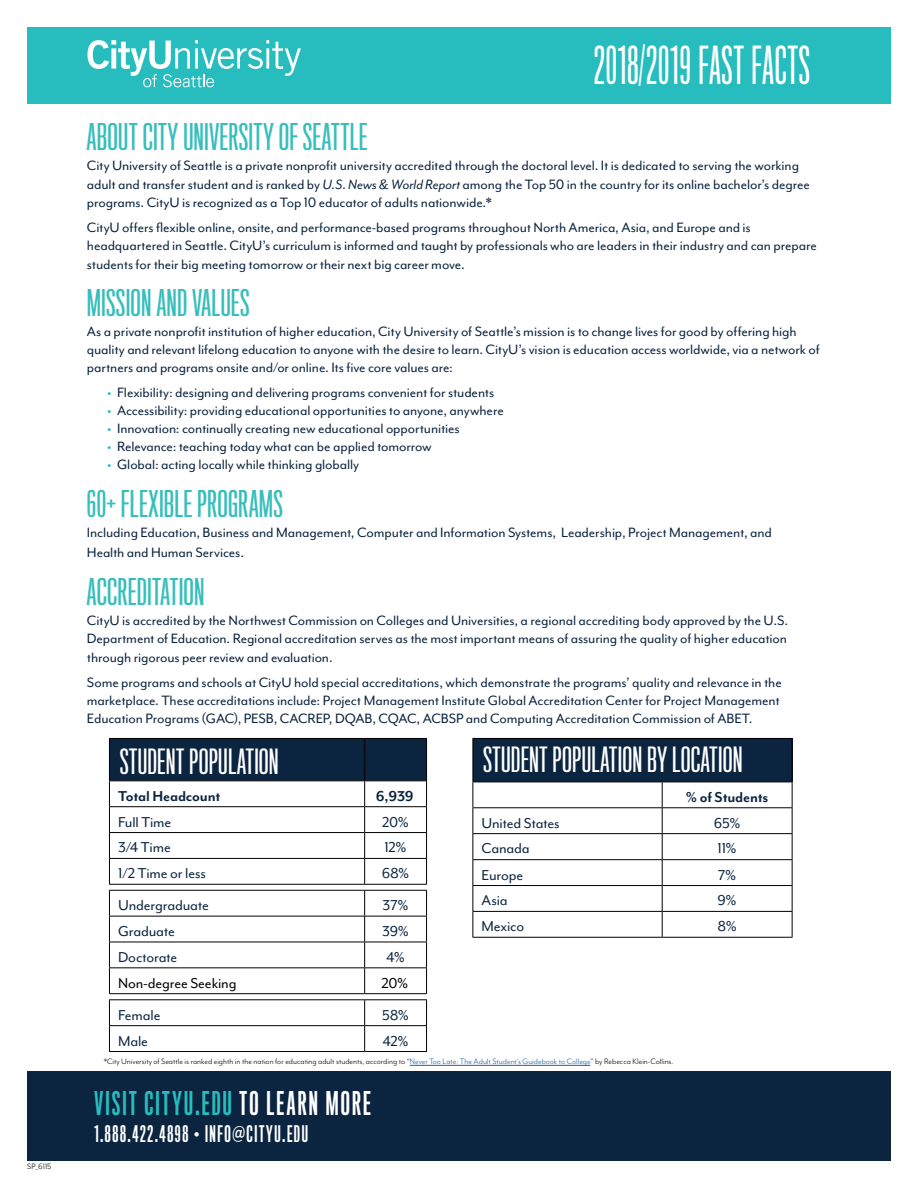
<style>
.page{position:relative;width:918px;height:1188px;background:#fff}
.page>*{position:absolute;margin:0;border:0;box-sizing:border-box;transform-origin:0 0}
.t1{font:48px "Titling Gothic FB Skyline";letter-spacing:.025em;color:#fff}
.t2{font:33.75px "Titling Gothic FB Skyline";letter-spacing:.01em;color:#37bebc;scale:1.2 1}
.t3{font:31.8px "Titling Gothic FB Skyline";letter-spacing:.01em;color:#fff;scale:1.2 1}
.t4{font:30px "Titling Gothic FB Skyline Standard";letter-spacing:.075em;color:#27bdbe}
.t5{font:21px "Titling Gothic FB Skyline Standard";letter-spacing:.08em;color:#fff}
.t6{font:16.5px "Mr Eaves Mod OT";letter-spacing:-.01em;color:#0b243f}
.t7{font:700 16.5px "Mr Eaves Mod OT";letter-spacing:-.01em;color:#0b243f}
.t8{font:16.5px "Mr Eaves Mod OT";letter-spacing:-.01em;color:#000}
.t9{font:15.6px/18.3px "Mr Eaves Mod OT";letter-spacing:-.005em;color:#0b243f}
.t10{font:9px "Mr Eaves Mod OT";color:#000}
.s1{font-size:43.5px}
.s2{font-style:italic}
.s3{font-family:"Mr Eaves XL San OT";font-weight:700;color:#27bdbe}
.s4{color:#215e9e}
.s5{color:#fff}
</style>
<div class="page">
<div style="left:27px;top:27px;width:864px;height:77px;background:#27bdbe"></div>
<div style="left:473px;top:738px;width:319px;height:44px;background:#0b243f"></div>
<svg style="left:473px;top:783px;width:319px;height:154px"></svg>
<hr style="left:472px;top:738px;width:190px;height:1px;background:#000">
<hr style="left:472px;top:739px;width:1px;height:43px;background:#000">
<hr style="left:662px;top:738px;width:131px;height:1px;background:#000">
<hr style="left:792px;top:739px;width:1px;height:43px;background:#000">
<hr style="left:472px;top:782px;width:190px;height:1px;background:#000">
<hr style="left:662px;top:782px;width:131px;height:1px;background:#000">
<hr style="left:472px;top:807px;width:190px;height:1px;background:#000">
<hr style="left:662px;top:807px;width:131px;height:1px;background:#000">
<hr style="left:472px;top:833px;width:190px;height:1px;background:#000">
<hr style="left:662px;top:833px;width:131px;height:1px;background:#000">
<hr style="left:472px;top:859px;width:190px;height:1px;background:#000">
<hr style="left:662px;top:859px;width:131px;height:1px;background:#000">
<hr style="left:472px;top:885px;width:190px;height:1px;background:#000">
<hr style="left:662px;top:885px;width:131px;height:1px;background:#000">
<hr style="left:472px;top:911px;width:190px;height:1px;background:#000">
<svg style="left:472px;top:782px;width:1px;height:155px"></svg>
<hr style="left:662px;top:911px;width:131px;height:1px;background:#000">
<svg style="left:662px;top:782px;width:1px;height:155px"></svg>
<svg style="left:792px;top:782px;width:1px;height:155px"></svg>
<hr style="left:472px;top:937px;width:190px;height:1px;background:#000">
<hr style="left:662px;top:937px;width:131px;height:1px;background:#000">
<svg style="left:109px;top:739px;width:318px;height:145px"></svg>
<hr style="left:109px;top:884px;width:256px;height:1px;background:#000">
<hr style="left:365px;top:884px;width:62px;height:1px;background:#000">
<hr style="left:109px;top:739px;width:1px;height:41px;background:#000">
<hr style="left:109px;top:738px;width:256px;height:1px;background:#000">
<hr style="left:365px;top:738px;width:62px;height:1px;background:#000">
<hr style="left:364px;top:739px;width:1px;height:41px;background:#000">
<hr style="left:426px;top:739px;width:1px;height:42px;background:#000">
<hr style="left:109px;top:780px;width:256px;height:1px;background:#000">
<hr style="left:365px;top:780px;width:61px;height:1px;background:#000">
<svg style="left:109px;top:890px;width:318px;height:103px"></svg>
<hr style="left:109px;top:993px;width:256px;height:1px;background:#000">
<hr style="left:365px;top:993px;width:62px;height:1px;background:#000">
<svg style="left:87px;top:40px;width:214px;height:47px"></svg>
<hr style="left:109px;top:999px;width:256px;height:1px;background:#000">
<hr style="left:365px;top:999px;width:62px;height:1px;background:#000">
<svg style="left:109px;top:1000px;width:318px;height:51px"></svg>
<hr style="left:109px;top:1051px;width:256px;height:1px;background:#000">
<hr style="left:365px;top:1051px;width:62px;height:1px;background:#000">
<hr style="left:410px;top:1065px;width:180px;height:1px;background:#215e9e">
<div style="left:27px;top:1072px;width:864px;height:89px;background:#0b243f"></div>
<p class="t10" style="left:27px;top:1161px;width:26px">SP_6115</p>
<h1 class="t1" style="left:594px;top:38px;width:217px">2018<span class="s1">/</span>2019 FAST FACTS</h1>
<h2 class="t2" style="left:87px;top:117px;width:235px">ABOUT CITY UNIVERSITY OF SEATTLE</h2>
<p class="t9" style="left:87px;top:157px;width:724px">City University of Seattle is a private nonprofit university accredited through the doctoral level. It is dedicated to serving the working adult and transfer student and is ranked by <span class="s2">U.S. News &amp; World Report</span> among the Top 50 in the country for its online bachelor’s degree programs. CityU is recognized as a Top 10 educator of adults nationwide.*</p>
<p class="t9" style="left:87px;top:218px;width:731px">CityU offers flexible online, onsite, and performance-based programs throughout North America, Asia, and Europe and is headquartered in Seattle. CityU’s curriculum is informed and taught by professionals who are leaders in their industry and can prepare students for their big meeting tomorrow or their next big career move.</p>
<h2 class="t2" style="left:87px;top:284px;width:137px">MISSION AND VALUES</h2>
<p class="t9" style="left:87px;top:323px;width:734px">As a private nonprofit institution of higher education, City University of Seattle’s mission is to change lives for good by offering high quality and relevant lifelong education to anyone with the desire to learn. CityU’s vision is education access worldwide, via a network of partners and programs onsite and/or online. Its five core values are:</p>
<p class="t9" style="left:107px;top:383px;width:389px"><span class="s3">•</span> Flexibility: designing and delivering programs convenient for students</p>
<p class="t9" style="left:107px;top:401px;width:398px"><span class="s3">•</span> Accessibility: providing educational opportunities to anyone, anywhere</p>
<p class="t9" style="left:107px;top:419px;width:354px"><span class="s3">•</span> Innovation: continually creating new educational opportunities</p>
<p class="t9" style="left:107px;top:437px;width:326px"><span class="s3">•</span> Relevance: teaching today what can be applied tomorrow</p>
<p class="t9" style="left:107px;top:456px;width:254px"><span class="s3">•</span> Global: acting locally while thinking globally</p>
<h2 class="t2" style="left:87px;top:484px;width:165px">60+ FLEXIBLE PROGRAMS</h2>
<p class="t9" style="left:87px;top:523px;width:686px;line-height:20.1px">Including Education, Business and Management, Computer and Information Systems, Leadership, Project Management, and<br>Health and Human Services.</p>
<h2 class="t2" style="left:87px;top:572px;width:100px">ACCREDITATION</h2>
<p class="t9" style="left:87px;top:611px;width:703px;text-align:justify">CityU is accredited by the Northwest Commission on Colleges and Universities, a regional accrediting body approved by the U.S.<br>Department of Education. Regional accreditation serves as the most important means of assuring the quality of higher education through rigorous peer review and evaluation.</p>
<p class="t9" style="left:87px;top:673px;width:696px">Some programs and schools at CityU hold special accreditations, which demonstrate the programs’ quality and relevance in the marketplace. These accreditations include: Project Management Institute Global Accreditation Center for Project Management<br>Education Programs (GAC), PESB, CACREP, DQAB, CQAC, ACBSP and Computing Accreditation Commission of ABET.</p>
<h3 class="t3" style="left:120px;top:743px;width:134px">STUDENT POPULATION</h3>
<p class="t7" style="left:118px;top:787px;width:104px">Total Headcount</p>
<p class="t7" style="left:376px;top:787px;width:40px">6,939</p>
<p class="t6" style="left:118px;top:813px;width:55px">Full Time</p>
<p class="t6" style="left:382px;top:813px;width:28px">20%</p>
<p class="t6" style="left:118px;top:839px;width:54px">3/4 Time</p>
<p class="t6" style="left:384px;top:839px;width:24px">12%</p>
<p class="t6" style="left:118px;top:864px;width:89px">1/2 Time or less</p>
<p class="t6" style="left:382px;top:864px;width:29px">68%</p>
<p class="t6" style="left:118px;top:896px;width:92px">Undergraduate</p>
<p class="t6" style="left:383px;top:896px;width:27px">37%</p>
<p class="t6" style="left:118px;top:922px;width:58px">Graduate</p>
<p class="t6" style="left:382px;top:922px;width:28px">39%</p>
<p class="t6" style="left:118px;top:948px;width:61px">Doctorate</p>
<p class="t6" style="left:386px;top:948px;width:20px">4%</p>
<p class="t8" style="left:118px;top:974px;width:120px">Non-degree Seeking</p>
<p class="t8" style="left:381px;top:974px;width:28px">20%</p>
<p class="t6" style="left:118px;top:1006px;width:44px">Female</p>
<p class="t6" style="left:382px;top:1006px;width:28px">58%</p>
<p class="t6" style="left:118px;top:1032px;width:32px">Male</p>
<p class="t6" style="left:383px;top:1032px;width:28px">42%</p>
<h3 class="t3" style="left:483px;top:742px;width:217px">STUDENT POPULATION BY LOCATION</h3>
<p class="t7" style="left:686px;top:788px;width:84px">% of Students</p>
<p class="t6" style="left:482px;top:814px;width:80px">United States</p>
<p class="t6" style="left:714px;top:814px;width:28px">65%</p>
<p class="t6" style="left:482px;top:840px;width:50px">Canada</p>
<p class="t6" style="left:718px;top:840px;width:21px">11%</p>
<p class="t6" style="left:482px;top:866px;width:43px">Europe</p>
<p class="t6" style="left:718px;top:866px;width:20px">7%</p>
<p class="t6" style="left:482px;top:892px;width:28px">Asia</p>
<p class="t6" style="left:718px;top:892px;width:21px">9%</p>
<p class="t6" style="left:482px;top:917px;width:44px">Mexico</p>
<p class="t6" style="left:717px;top:917px;width:21px">8%</p>
<p class="t10" style="left:104px;top:1057px;width:571px">*City University of Seattle is ranked eighth in the nation for educating adult students, according to “<span class="s4">Never Too Late: The Adult Student’s Guidebook to College</span>” by Rebecca Klein-Collins.</p>
<h3 class="t4" style="left:94px;top:1086px;width:278px">VISIT CITYU.EDU <span class="s5">TO LEARN MORE</span></h3>
<h3 class="t5" style="left:94px;top:1122px;width:215px">1.888.422.4898 • INFO@CITYU.EDU</h3>
</div>
